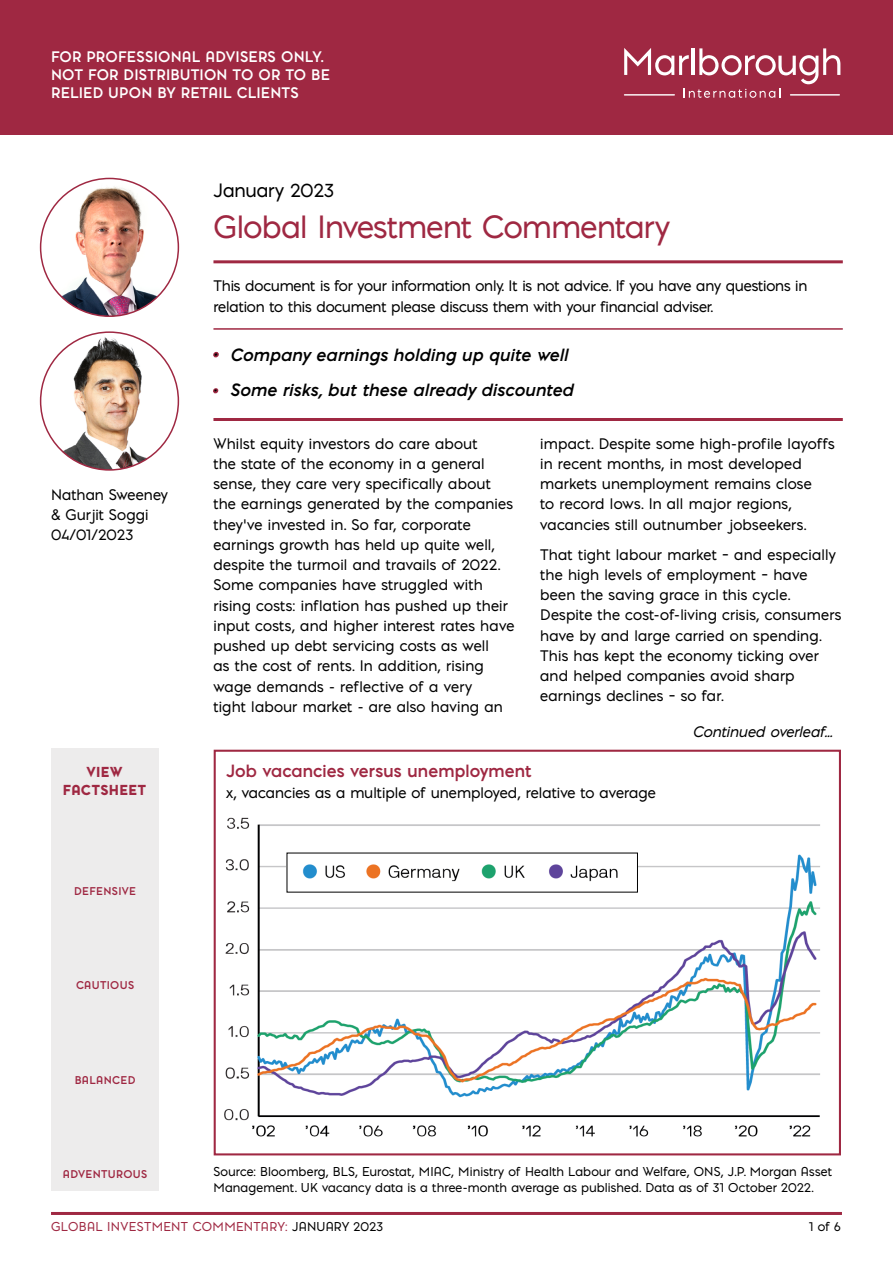
<style>
.page{position:relative;width:893px;height:1263px;background:#fff}
.page>*{position:absolute;margin:0;border:0;box-sizing:border-box;transform-origin:0 0}
.t1{font:30px "Pontiac";letter-spacing:-.015em;color:#9f2842}
.t2{font:18px "Pontiac";color:#000}
.t3{font:italic 700 16.5px "Pontiac";letter-spacing:.01em;color:#000}
.t4{font:700 16.5px "Pontiac";letter-spacing:.01em;color:#9f2842}
.t5{font:14.25px/20.2px "Pontiac";letter-spacing:.01em;color:#000}
.t6{font:14.25px/20.2px "Pontiac";letter-spacing:-.01em;color:#000}
.t7{font:700 14.25px/18px "Pontiac";letter-spacing:.01em;color:#fff}
.t8{font:italic 14.25px "Pontiac";letter-spacing:.005em;color:#000}
.t9{font:900 13.5px/18px "Pontiac";letter-spacing:.015em;color:#9f2842;text-align:center}
.t10{font:12px/16.5px "Pontiac";letter-spacing:.01em;color:#000}
.t11{font:12px "Pontiac";letter-spacing:.025em;color:#9f2842}
.t12{font:700 10.5px "Pontiac";letter-spacing:.03em;color:#9f2842}
.s1{color:#9f2842}
.s2{font-size:14.25px;color:#9f2842}
.s3{color:#000}
</style>
<div class="page">
<hr style="left:51px;top:1212px;width:791px;height:3px;background:#9f2842">
<img style="left:51px;top:178px;width:117px;height:138px">
<img style="left:51px;top:334px;width:117px;height:135px">
<div style="left:0;top:0;width:893px;height:135px;background:#9f2842"></div>
<svg style="left:624px;top:48px;width:216px;height:50px"></svg>
<hr style="left:624px;top:94px;width:50px;height:2px;background:#fff">
<hr style="left:790px;top:94px;width:49px;height:2px;background:#fff">
<div style="left:51px;top:749px;width:107px;height:442px;background:#edecec"></div>
<hr style="left:213px;top:418px;width:630px;height:3px;background:#9f2842">
<hr style="left:213px;top:260px;width:630px;height:3px;background:#9f2842">
<hr style="left:213px;top:328px;width:630px;height:2px;background:#9f2842">
<div style="left:214px;top:750px;width:627px;height:405px;border:2px solid #9f2842"></div>
<img style="left:224px;top:817px;width:596px;height:320px">
<img style="left:289px;top:855px;width:347px;height:35px">
<p class="t7" style="left:51px;top:47px;width:281px">FOR PROFESSIONAL ADVISERS ONLY.<br>NOT FOR DISTRIBUTION TO OR TO BE<br>RELIED UPON BY RETAIL CLIENTS</p>
<p class="t2" style="left:213px;top:177px;width:122px">January 2023</p>
<h1 class="t1" style="left:213px;top:205px;width:458px">Global Investment Commentary</h1>
<p class="t6" style="left:213px;top:276px;width:595px">This document is for your information only. It is not advice. If you have any questions in relation to this document please discuss them with your financial adviser.</p>
<p class="t5" style="left:51px;top:484px;width:118px">Nathan Sweeney &amp; Gurjit Soggi<br>04/01/2023</p>
<p class="t9" style="left:63px;top:762px;width:85px">VIEW<br>FACTSHEET</p>
<p class="t12" style="left:74px;top:883px;width:64px">DEFENSIVE</p>
<p class="t12" style="left:76px;top:978px;width:60px">CAUTIOUS</p>
<p class="t12" style="left:75px;top:1072px;width:62px">BALANCED</p>
<p class="t12" style="left:63px;top:1166px;width:86px">ADVENTUROUS</p>
<p class="t3" style="left:213px;top:343px;width:356px"><span class="s1">•</span> Company earnings holding up quite well</p>
<p class="t3" style="left:213px;top:378px;width:362px"><span class="s2">•</span> Some risks, but these already discounted</p>
<p class="t5" style="left:213px;top:433px;width:302px">Whilst equity investors do care about<br>the state of the economy in a general sense, they care very specifically about the earnings generated by the companies they’ve invested in. So far, corporate earnings growth has held up quite well, despite the turmoil and travails of 2022.<br>Some companies have struggled with rising costs: inflation has pushed up their input costs, and higher interest rates have pushed up debt servicing costs as well<br>as the cost of rents. In addition, rising wage demands - reflective of a very<br>tight labour market - are also having an</p>
<p class="t5" style="left:540px;top:433px;width:296px">impact. Despite some high-profile layoffs in recent months, in most developed markets unemployment remains close<br>to record lows. In all major regions, vacancies still outnumber jobseekers.</p>
<p class="t5" style="left:540px;top:544px;width:303px">That tight labour market – and especially the high levels of employment – have been the saving grace in this cycle.<br>Despite the cost-of-living crisis, consumers have by and large carried on spending.<br>This has kept the economy ticking over and helped companies avoid sharp earnings declines – so far.</p>
<p class="t4" style="left:226px;top:759px;width:307px">Job vacancies versus unemployment</p>
<p class="t5" style="left:226px;top:782px;width:431px">x, vacancies as a multiple of unemployed, relative to average</p>
<p class="t8" style="left:693px;top:722px;width:140px">Continued overleaf...</p>
<p class="t10" style="left:213px;top:1163px;width:620px">Source: Bloomberg, BLS, Eurostat, MIAC, Ministry of Health Labour and Welfare, ONS, J.P. Morgan Asset<br>Management. UK vacancy data is a three-month average as published. Data as of 31 October 2022.</p>
<p class="t11" style="left:51px;top:1218px;width:334px">GLOBAL INVESTMENT COMMENTARY: <span class="s3">JANUARY 2023</span></p>
<p class="t10" style="left:809px;top:1218px;width:33px">1 of 6</p>
</div>
